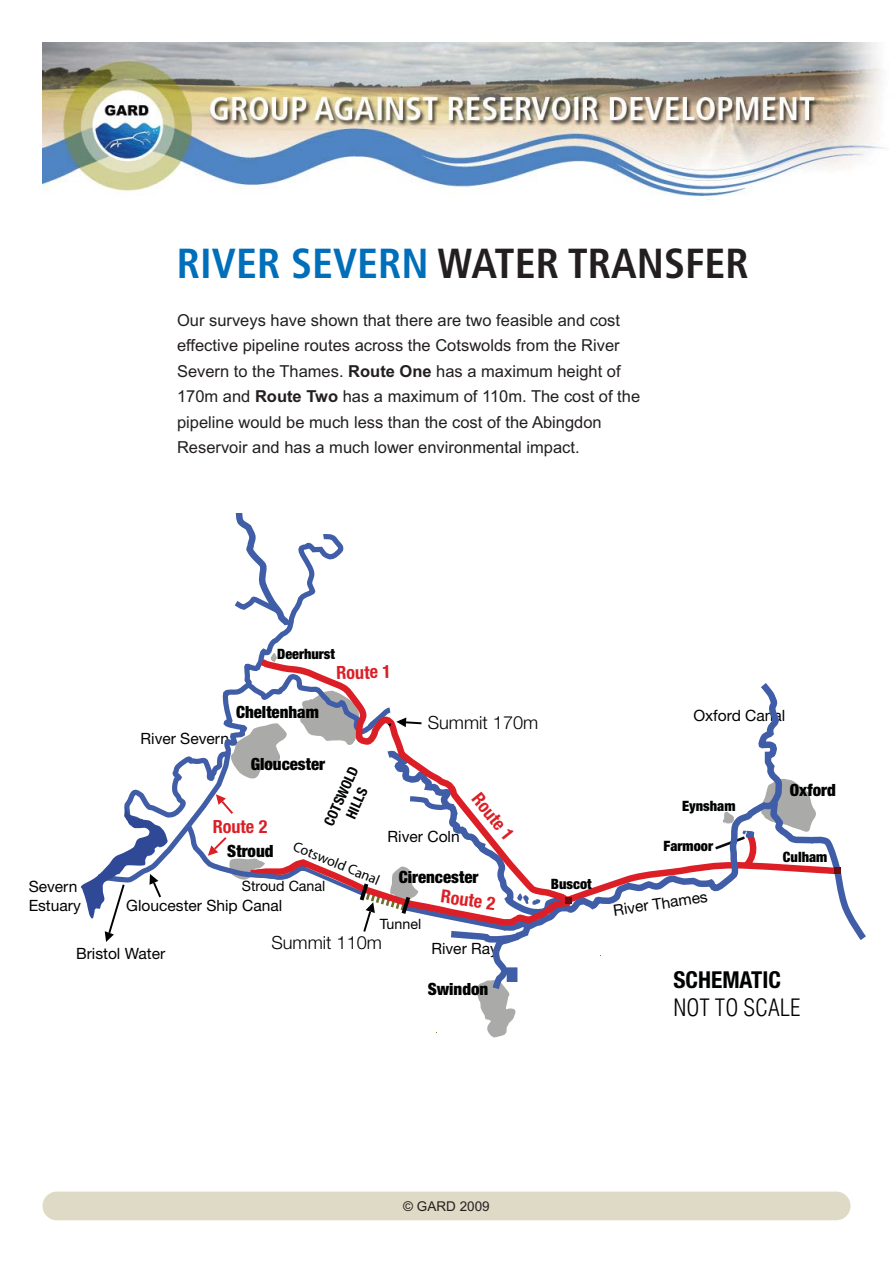
<style>
.page{position:relative;width:893px;height:1263px;background:#fff}
.page>*{position:absolute;margin:0;border:0;box-sizing:border-box;transform-origin:0 0}
.t1{font:700 condensed 42px "Frutiger";color:#231f20}
.t2{font:300 condensed 23.4px "Helvetica";color:#010202}
.t3{font:700 condensed 23.4px "Helvetica Neue";color:#010202}
.t4{font:700 condensed 18.15px "Helvetica Neue";color:#dc1f26}
.t5{font:300 18.15px "Helvetica Neue";color:#010202}
.t6{font:900 condensed 16.8px "Helvetica Neue";color:#010202}
.t7{font:16.5px/25.5px "Arial";color:#231f20}
.t8{font:15.6px/18.8px "Helvetica Neue";color:#010202}
.t9{font:900 condensed 14.25px "Helvetica Neue";color:#010202}
.t10{font:14.25px "Helvetica Neue";color:#010202}
.t11{font:300 condensed 14.25px "Helvetica Neue";color:#010202}
.t12{font:700 condensed 14.25px/17.1px "Helvetica Neue";color:#010202;text-align:center}
.t13{font:13.5px "Arial";color:#231f20}
.s1{color:#006fba}
.s2{font-weight:700}
</style>
<div class="page">
<img style="left:43px;top:43px;width:843px;height:157px">
<svg style="left:244px;top:534px;width:100px;height:139px"></svg>
<svg style="left:234px;top:514px;width:61px;height:118px"></svg>
<svg style="left:253px;top:653px;width:91px;height:20px"></svg>
<svg style="left:271px;top:653px;width:6px;height:10px"></svg>
<svg style="left:80px;top:673px;width:786px;height:364px"></svg>
<div style="left:43px;top:1192px;width:807px;height:28px;background:#dedac5;border-radius:14px"></div>
<h1 class="t1" style="left:177px;top:247px;width:573px"><span class="s1">RIVER SEVERN</span> WATER TRANSFER</h1>
<p class="t7" style="left:177px;top:309px;width:465px">Our surveys have shown that there are two feasible and cost effective pipeline routes across the Cotswolds from the River Severn to the Thames. <span class="s2">Route One</span> has a maximum height of 170m and <span class="s2">Route Two</span> has a maximum of 110m. The cost of the pipeline would be much less than the cost of the Abingdon Reservoir and has a much lower environmental impact.</p>
<p class="t9" style="left:277px;top:645px;width:59px">Deerhurst</p>
<p class="t8" style="left:141px;top:730px;width:90px">River Severn</p>
<p class="t6" style="left:236px;top:702px;width:84px">Cheltenham</p>
<p class="t4" style="left:336px;top:662px;width:56px;rotate:-1deg">Route 1</p>
<p class="t5" style="left:428px;top:716px;width:112px">Summit 170m</p>
<p class="t8" style="left:693px;top:707px;width:93px">Oxford Canal</p>
<p class="t6" style="left:251px;top:755px;width:76px">Gloucester</p>
<p class="t12" style="left:320px;top:821px;width:65px;rotate:-65deg">COTSWOLD<br>HILLS</p>
<p class="t4" style="left:484px;top:789px;width:56px;rotate:51deg">Route 1</p>
<p class="t9" style="left:682px;top:798px;width:55px">Eynsham</p>
<p class="t4" style="left:213px;top:816px;width:56px">Route 2</p>
<p class="t8" style="left:388px;top:827px;width:74px">River Coln</p>
<p class="t9" style="left:664px;top:838px;width:51px">Farmoor</p>
<p class="t11" style="left:296px;top:841px;width:94px;rotate:22deg">Cotswold Canal</p>
<p class="t6" style="left:227px;top:841px;width:48px">Stroud</p>
<p class="t6" style="left:399px;top:868px;width:81px">Cirencester</p>
<p class="t9" style="left:551px;top:876px;width:42px">Buscot</p>
<p class="t8" style="left:29px;top:877px;width:54px">Severn<br>Estuary</p>
<p class="t8" style="left:76px;top:944px;width:91px">Bristol Water</p>
<p class="t10" style="left:242px;top:878px;width:85px">Stroud Canal</p>
<p class="t4" style="left:442px;top:885px;width:56px;rotate:8deg">Route 2</p>
<p class="t8" style="left:612px;top:901px;width:97px;rotate:-8deg">River Thames</p>
<p class="t8" style="left:126px;top:897px;width:157px">Gloucester Ship Canal</p>
<p class="t10" style="left:380px;top:916px;width:43px">Tunnel</p>
<p class="t5" style="left:271px;top:936px;width:112px">Summit 110m</p>
<p class="t8" style="left:431px;top:939px;width:68px">River Ray</p>
<p class="t6" style="left:790px;top:781px;width:47px">Oxford</p>
<p class="t9" style="left:783px;top:848px;width:46px">Culham</p>
<p class="t6" style="left:428px;top:980px;width:62px">Swindon</p>
<p class="t13" style="left:403px;top:1201px;width:88px">© GARD 2009</p>
<h2 class="t3" style="left:673px;top:966px;width:109px">SCHEMATIC</h2>
<h2 class="t2" style="left:673px;top:999px;width:129px">NOT TO SCALE</h2>
</div>
